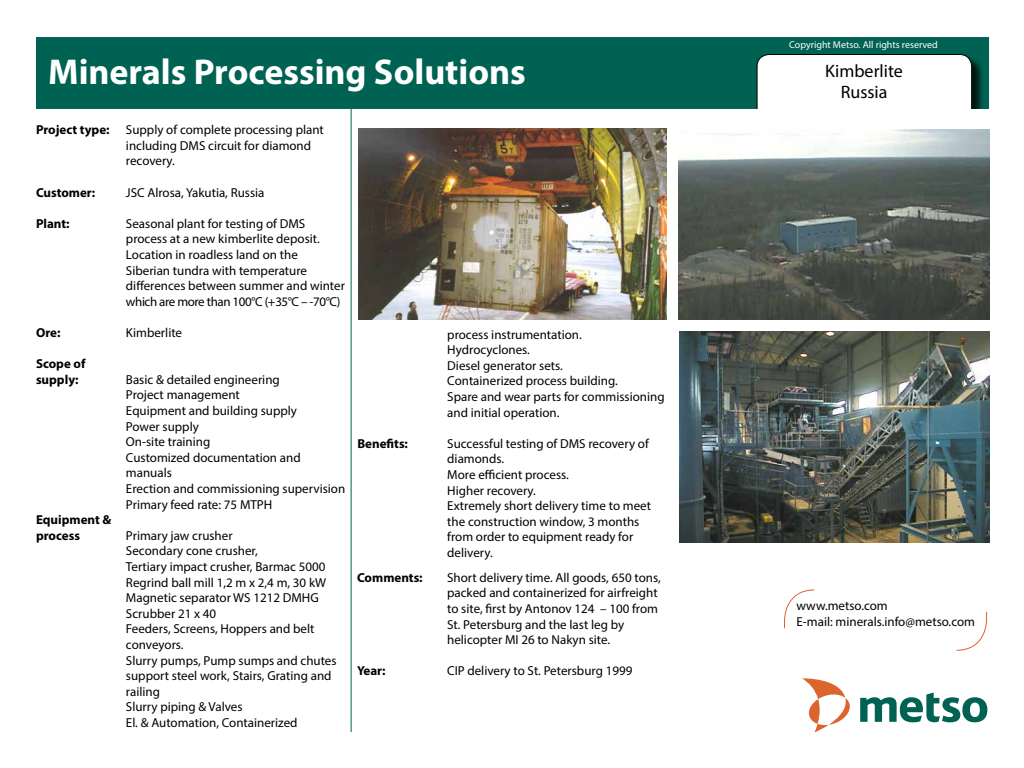
<style>
.page{position:relative;width:1024px;height:768px;background:#fff}
.page>*{position:absolute;margin:0;border:0;box-sizing:border-box;transform-origin:0 0}
.t1{font:700 36px "Myriad Pro";color:#fff}
.t2{font:18px/21.6px "Myriad Pro";color:#000;text-align:center}
.t3{font:13px/15.6px "Myriad Pro";color:#000}
.t4{font:700 13px/15.6px "Myriad Pro";color:#000}
.t5{font:10px "Myriad Pro";color:#fff}
</style>
<div class="page">
<svg style="left:860px;top:692px;width:127px;height:30px"></svg>
<svg style="left:802px;top:678px;width:48px;height:54px"></svg>
<div style="left:36px;top:37px;width:953px;height:72px;background:#006253"></div>
<div style="left:758px;top:56px;width:227px;height:78px;background:#000;opacity:.75"></div>
<div style="left:757px;top:55px;width:215px;height:66px;background:#fff;border-radius:12px"></div>
<div style="left:757px;top:54px;width:215px;height:68px;border:1px solid #000;border-radius:12px"></div>
<div style="left:37px;top:109px;width:980px;height:37px;background:#fff"></div>
<hr style="left:351px;top:94px;width:1px;height:638px;background:#006253">
<svg style="left:956px;top:612px;width:32px;height:39px"></svg>
<svg style="left:784px;top:589px;width:31px;height:40px"></svg>
<img style="left:358px;top:129px;width:309px;height:190px">
<img style="left:679px;top:130px;width:310px;height:189px">
<img style="left:680px;top:331px;width:309px;height:211px">
<p class="t5" style="left:789px;top:38px;width:150px">Copyright Metso. All rights reserved</p>
<h1 class="t1" style="left:48px;top:48px;width:479px">Minerals Processing Solutions</h1>
<h2 class="t2" style="left:825px;top:60px;width:79px">Kimberlite<br>Russia</h2>
<p class="t4" style="left:36px;top:122px;width:75px">Project type:</p>
<p class="t3" style="left:126px;top:122px;width:199px">Supply of complete processing plant including DMS circuit for diamond recovery.</p>
<p class="t4" style="left:36px;top:184px;width:61px">Customer:</p>
<p class="t3" style="left:126px;top:184px;width:140px">JSC Alrosa, Yakutia, Russia</p>
<p class="t4" style="left:36px;top:215px;width:35px">Plant:</p>
<p class="t3" style="left:126px;top:216px;width:220px">Seasonal plant for testing of DMS process at a new kimberlite deposit.<br>Location in roadless land on the Siberian tundra with temperature differences between summer and winter which are more than 100°C (+35°C – -70°C)</p>
<p class="t4" style="left:36px;top:324px;width:26px">Ore:</p>
<p class="t3" style="left:126px;top:325px;width:58px">Kimberlite</p>
<p class="t4" style="left:36px;top:356px;width:51px">Scope of supply:</p>
<p class="t3" style="left:447px;top:326px;width:219px">process instrumentation.<br>Hydrocyclones.<br>Diesel generator sets.<br>Containerized process building.<br>Spare and wear parts for commissioning and initial operation.</p>
<p class="t3" style="left:126px;top:372px;width:221px">Basic &amp; detailed engineering<br>Project management<br>Equipment and building supply<br>Power supply<br>On-site training<br>Customized documentation and manuals<br>Erection and commissioning supervision<br>Primary feed rate: 75 MTPH</p>
<p class="t4" style="left:357px;top:435px;width:52px">Benefits:</p>
<p class="t3" style="left:447px;top:435px;width:205px">Successful testing of DMS recovery of diamonds.<br>More efficient process.<br>Higher recovery.<br>Extremely short delivery time to meet the construction window, 3 months from order to equipment ready for delivery.</p>
<p class="t4" style="left:357px;top:569px;width:67px">Comments:</p>
<p class="t3" style="left:447px;top:569px;width:215px">Short delivery time. All goods, 650 tons, packed and containerized for airfreight to site, first by Antonov 124 – 100 from St. Petersburg and the last leg by helicopter MI 26 to Nakyn site.</p>
<p class="t4" style="left:357px;top:663px;width:30px">Year:</p>
<p class="t3" style="left:447px;top:663px;width:187px">CIP delivery to St. Petersburg 1999</p>
<p class="t4" style="left:36px;top:512px;width:77px">Equipment &amp; process</p>
<p class="t3" style="left:126px;top:528px;width:212px">Primary jaw crusher<br>Secondary cone crusher,<br>Tertiary impact crusher, Barmac 5000<br>Regrind ball mill 1,2 m x 2,4 m, 30 kW<br>Magnetic separator WS 1212 DMHG<br>Scrubber 21 x 40<br>Feeders, Screens, Hoppers and belt conveyors.<br>Slurry pumps, Pump sumps and chutes support steel work, Stairs, Grating and railing<br>Slurry piping &amp; Valves<br>El. &amp; Automation, Containerized</p>
<p class="t3" style="left:797px;top:598px;width:180px">www.metso.com<br>E-mail: minerals.info@metso.com</p>
</div>
